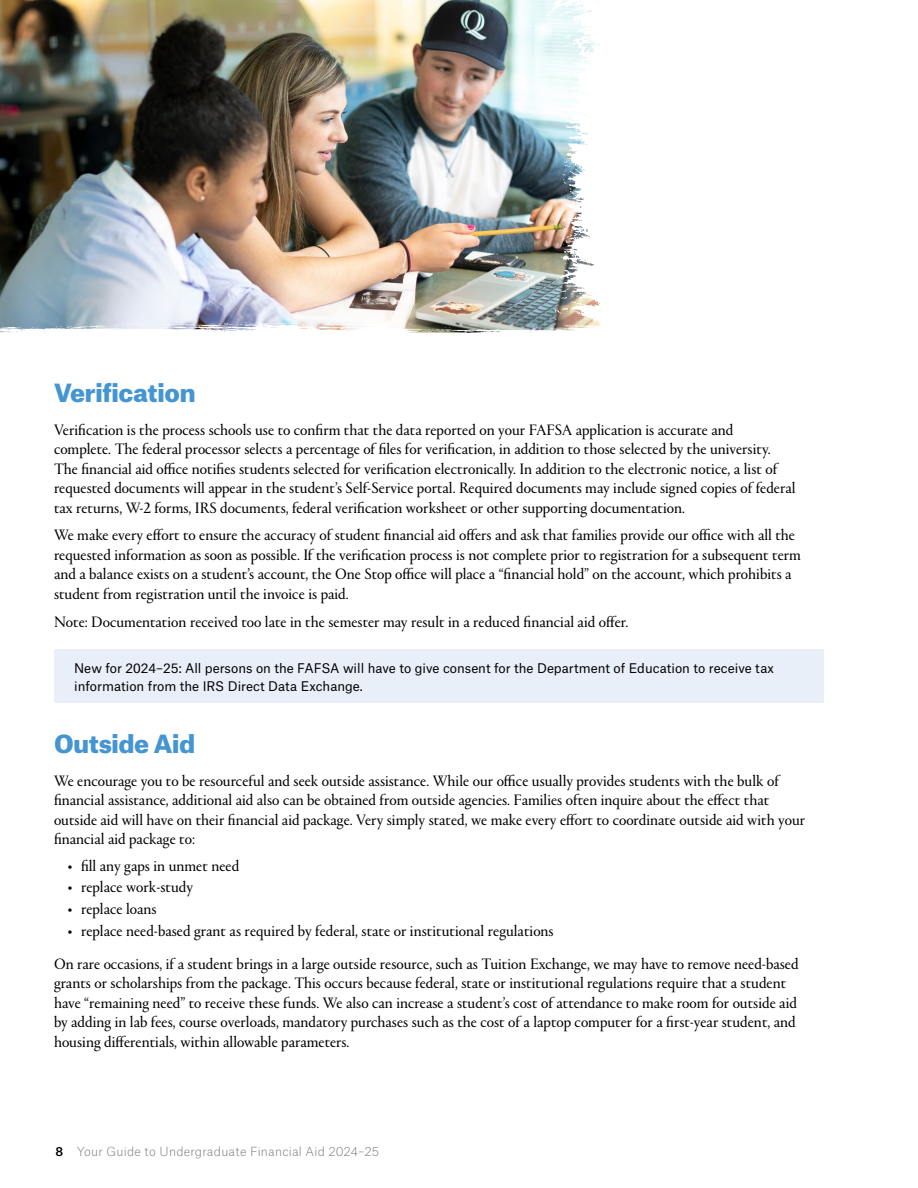
<style>
.page{position:relative;width:918px;height:1188px;background:#fff}
.page>*{position:absolute;margin:0;border:0;box-sizing:border-box;transform-origin:0 0}
.H2_-_Subhead{font:900 24px "Atlas Grotesk";letter-spacing:-.01em;color:#4495d1}
.P_-_text_-_Portrait{font:15.75px/19.5px "Portrait Q";color:#000}
.P_-_text_portrait_less_space_after{font:15.75px/19.5px "Portrait Q";color:#000}
.P_-_box_callouts{font:12.75px/17.2px "Atlas Grotesk";color:#000}
.t1{font:100 12px "Atlas Grotesk";letter-spacing:.02em;color:#77787b}
.s1{font-weight:500;color:#000}
</style>
<div class="page">
<img style="left:0;top:0;width:537px;height:318px">
<img style="left:0;top:318px;width:537px;height:15px">
<img style="left:537px;top:0;width:65px;height:331px">
<div style="left:54px;top:650px;width:770px;height:53px;background:#e9eff8"></div>
<h2 class="H2_-_Subhead" style="left:54px;top:373px;width:143px">Verification</h2>
<p class="P_-_text_-_Portrait" style="left:54px;top:420px;width:743px">Verification is the process schools use to confirm that the data reported on your FAFSA application is accurate and<br>complete. The federal processor selects a percentage of files for verification, in addition to those selected by the university.<br>The financial aid office notifies students selected for verification electronically. In addition to the electronic notice, a list of requested documents will appear in the student’s Self-Service portal. Required documents may include signed copies of federal tax returns, W-2 forms, IRS documents, federal verification worksheet or other supporting documentation.</p>
<p class="P_-_text_-_Portrait" style="left:54px;top:525px;width:749px">We make every effort to ensure the accuracy of student financial aid offers and ask that families provide our office with all the requested information as soon as possible. If the verification process is not complete prior to registration for a subsequent term and a balance exists on a student’s account, the One Stop office will place a “financial hold” on the account, which prohibits a student from registration until the invoice is paid.</p>
<p class="P_-_text_-_Portrait" style="left:54px;top:611px;width:576px">Note: Documentation received too late in the semester may result in a reduced financial aid offer.</p>
<p class="P_-_box_callouts" style="left:74px;top:659px;width:701px">New for 2024–25: All persons on the FAFSA will have to give consent for the Department of Education to receive tax information from the IRS Direct Data Exchange.</p>
<h2 class="H2_-_Subhead" style="left:54px;top:724px;width:143px">Outside Aid</h2>
<p class="P_-_text_portrait_less_space_after" style="left:54px;top:771px;width:753px">We encourage you to be resourceful and seek outside assistance. While our office usually provides students with the bulk of financial assistance, additional aid also can be obtained from outside agencies. Families often inquire about the effect that outside aid will have on their financial aid package. Very simply stated, we make every effort to coordinate outside aid with your financial aid package to:</p>
<p class="P_-_text_-_Portrait" style="left:68px;top:855px;width:173px">• fill any gaps in unmet need</p>
<p class="P_-_text_-_Portrait" style="left:68px;top:877px;width:127px">• replace work-study</p>
<p class="P_-_text_-_Portrait" style="left:68px;top:899px;width:91px">• replace loans</p>
<p class="P_-_text_-_Portrait" style="left:68px;top:920px;width:488px">• replace need-based grant as required by federal, state or institutional regulations</p>
<p class="P_-_text_-_Portrait" style="left:54px;top:953px;width:746px">On rare occasions, if a student brings in a large outside resource, such as Tuition Exchange, we may have to remove need-based grants or scholarships from the package. This occurs because federal, state or institutional regulations require that a student have “remaining need” to receive these funds. We also can increase a student’s cost of attendance to make room for outside aid by adding in lab fees, course overloads, mandatory purchases such as the cost of a laptop computer for a first-year student, and housing differentials, within allowable parameters.</p>
<p class="t1" style="left:56px;top:1142px;width:325px"><span class="s1">8</span> Your Guide to Undergraduate Financial Aid 2024–25</p>
</div>
